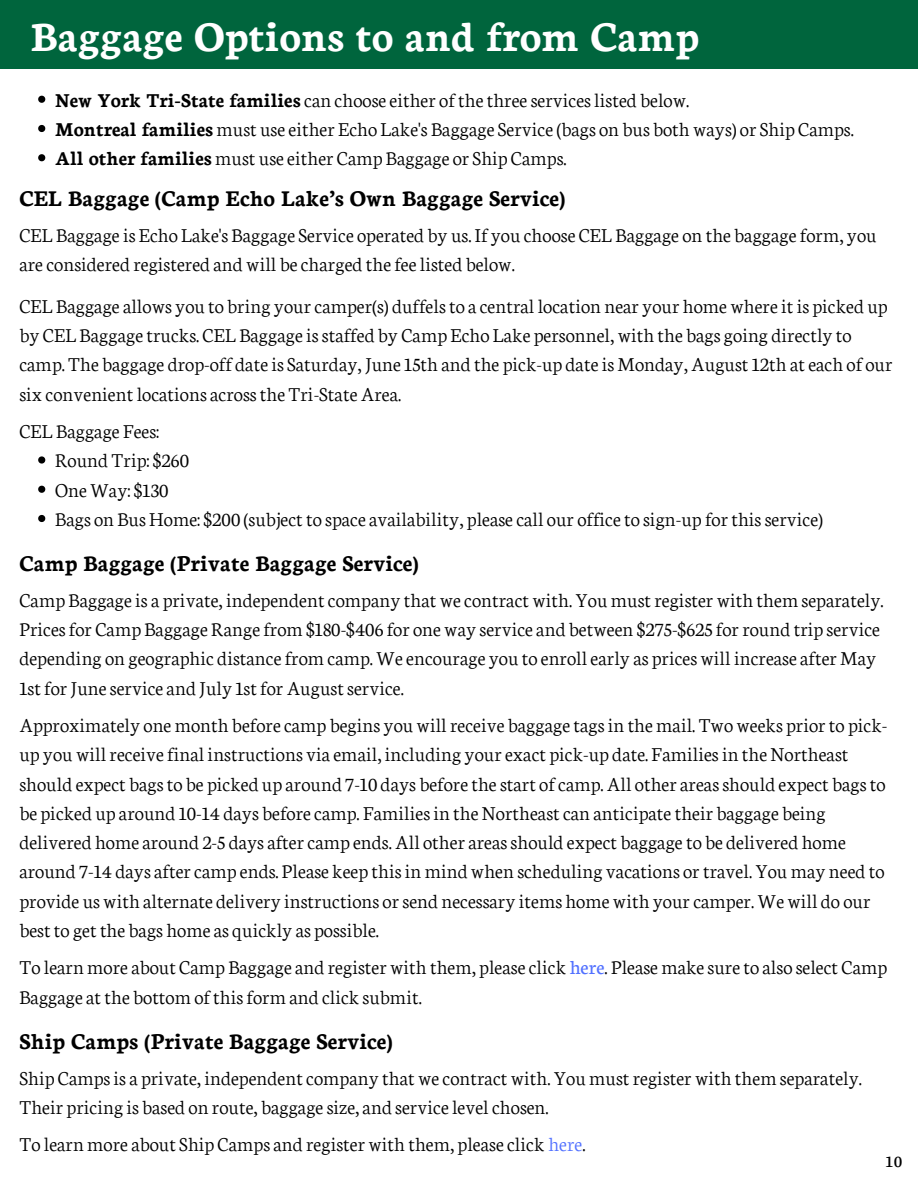
<style>
.page{position:relative;width:918px;height:1188px;background:#fff}
.page>*{position:absolute;margin:0;border:0;box-sizing:border-box;transform-origin:0 0}
.t1{font:700 45px "Neuton";color:#fff}
.t2{font:700 24px "Neuton";color:#000}
.t3{font:300 21px/29.2px "Neuton";color:#000}
.t4{font:18px "Neuton";color:#000}
.s1{font-weight:700}
.s2{font-weight:400;color:#5271ff}
.s3{color:#5271ff}
</style>
<div class="page">
<div style="left:0;top:0;width:918px;height:69px;background:#00653d"></div>
<svg style="left:38px;top:96px;width:7px;height:7px"></svg>
<svg style="left:38px;top:125px;width:7px;height:7px"></svg>
<svg style="left:38px;top:154px;width:7px;height:7px"></svg>
<svg style="left:38px;top:456px;width:7px;height:8px"></svg>
<svg style="left:38px;top:486px;width:7px;height:7px"></svg>
<svg style="left:38px;top:515px;width:7px;height:7px"></svg>
<h1 class="t1" style="left:31px;top:5px;width:670px">Baggage Options to and from Camp</h1>
<p class="t3" style="left:55px;top:84px;width:636px"><span class="s1">New York Tri-State families</span> can choose either of the three services listed below.</p>
<p class="t3" style="left:55px;top:113px;width:800px"><span class="s1">Montreal families</span> must use either Echo Lake's Baggage Service (bags on bus both ways) or Ship Camps.</p>
<h2 class="t3" style="left:55px;top:142px;width:513px"><span class="s1">All other families</span> must use either Camp Baggage or Ship Camps.</h2>
<p class="t2" style="left:19px;top:181px;width:548px">CEL Baggage (Camp Echo Lake’s Own Baggage Service)</p>
<p class="t3" style="left:19px;top:219px;width:859px">CEL Baggage is Echo Lake's Baggage Service operated by us. If you choose CEL Baggage on the baggage form, you are considered registered and will be charged the fee listed below.</p>
<p class="t3" style="left:19px;top:290px;width:875px">CEL Baggage allows you to bring your camper(s) duffels to a central location near your home where it is picked up by CEL Baggage trucks. CEL Baggage is staffed by Camp Echo Lake personnel, with the bags going directly to camp. The baggage drop-off date is Saturday, June 15th and the pick-up date is Monday, August 12th at each of our six convenient locations across the Tri-State Area.</p>
<p class="t3" style="left:19px;top:415px;width:141px">CEL Baggage Fees:</p>
<p class="t3" style="left:55px;top:444px;width:135px">Round Trip: $260</p>
<p class="t3" style="left:55px;top:474px;width:115px">One Way: $130</p>
<h2 class="t3" style="left:55px;top:503px;width:769px">Bags on Bus Home: $200 (subject to space availability, please call our office to sign-up for this service)</h2>
<p class="t2" style="left:19px;top:546px;width:401px">Camp Baggage (Private Baggage Service)</p>
<p class="t3" style="left:19px;top:584px;width:866px">Camp Baggage is a private, independent company that we contract with. You must register with them separately.<br>Prices for Camp Baggage Range from $180-$406 for one way service and between $275-$625 for round trip service depending on geographic distance from camp. We encourage you to enroll early as prices will increase after May 1st for June service and July 1st for August service.</p>
<p class="t3" style="left:19px;top:709px;width:869px">Approximately one month before camp begins you will receive baggage tags in the mail. Two weeks prior to pick&shy;up you will receive final instructions via email, including your exact pick-up date. Families in the Northeast should expect bags to be picked up around 7-10 days before the start of camp. All other areas should expect bags to be picked up around 10-14 days before camp. Families in the Northeast can anticipate their baggage being delivered home around 2-5 days after camp ends. All other areas should expect baggage to be delivered home around 7-14 days after camp ends. Please keep this in mind when scheduling vacations or travel. You may need to provide us with alternate delivery instructions or send necessary items home with your camper. We will do our best to get the bags home as quickly as possible.</p>
<h2 class="t3" style="left:19px;top:951px;width:869px">To learn more about Camp Baggage and register with them, please click <span class="s2">here</span>. Please make sure to also select Camp<br>Baggage at the bottom of this form and click submit.</h2>
<p class="t2" style="left:19px;top:1024px;width:375px">Ship Camps (Private Baggage Service)</p>
<p class="t3" style="left:19px;top:1062px;width:844px">Ship Camps is a private, independent company that we contract with. You must register with them separately.<br>Their pricing is based on route, baggage size, and service level chosen.</p>
<p class="t3" style="left:19px;top:1128px;width:568px">To learn more about Ship Camps and register with them, please click <span class="s3">here</span>.</p>
<p class="t4" style="left:885px;top:1148px;width:19px">10</p>
</div>
